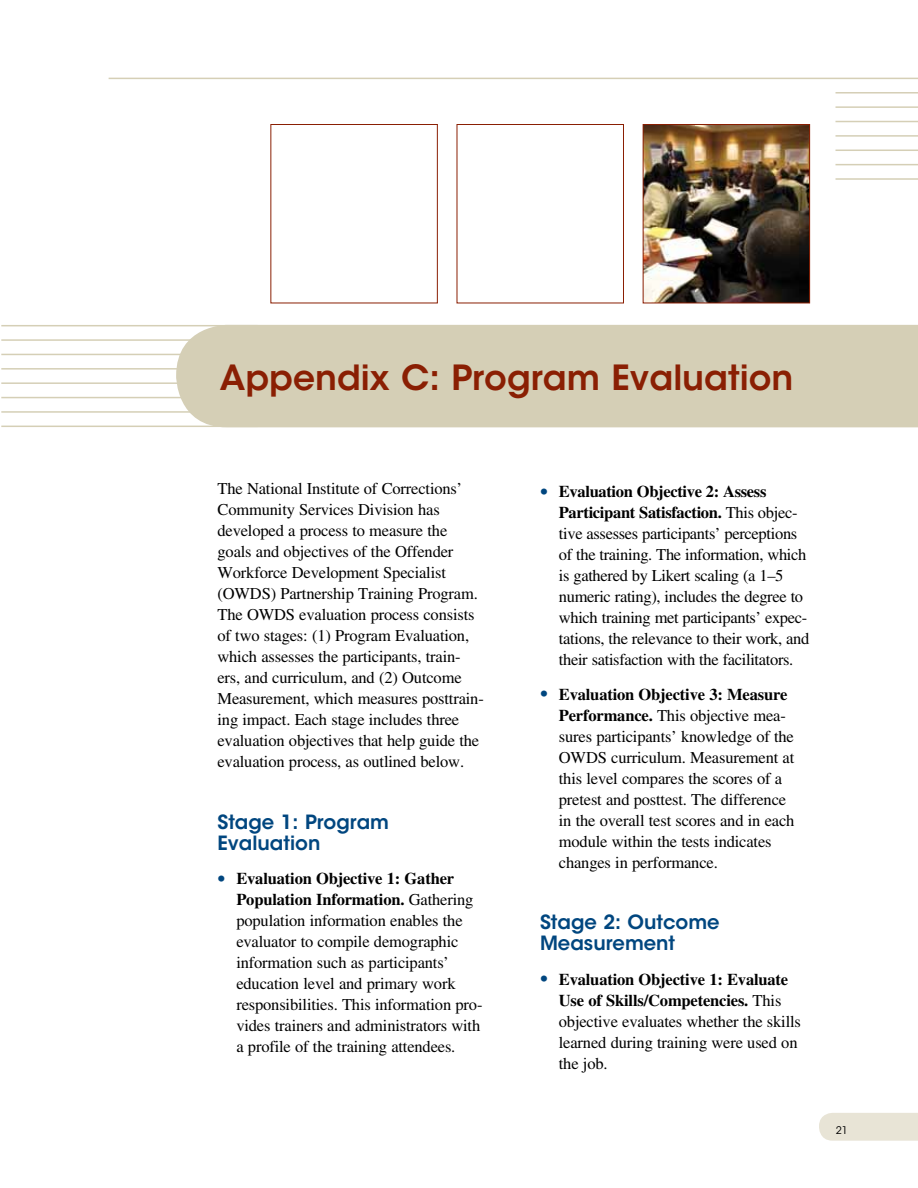
<style>
.page{position:relative;width:918px;height:1188px;background:#fff}
.page>*{position:absolute;margin:0;border:0;box-sizing:border-box;transform-origin:0 0}
.Chap_head{font:600 34.5px "ITC Avant Garde Std";color:#8a1f03}
.lev1_head{font:600 19.5px/21px "ITC Avant Garde Std";color:#00467f}
.bullets{font:16.5px/21px "Times LT Std";letter-spacing:-.01em;color:#000}
.body_text{font:16.5px/21px "Times LT Std";letter-spacing:-.01em;color:#000}
.t1{font:10.5px "ITC Avant Garde Std";color:#000}
.s1{font-size:22.5px;color:#00467f}
.s2{font-weight:700}
</style>
<div class="page">
<hr style="left:1px;top:325px;width:257px;height:1px;background:#d5cfb6">
<hr style="left:1px;top:339px;width:257px;height:2px;background:#d5cfb6">
<hr style="left:1px;top:354px;width:257px;height:1px;background:#d5cfb6">
<hr style="left:1px;top:368px;width:257px;height:2px;background:#d5cfb6">
<hr style="left:1px;top:382px;width:257px;height:2px;background:#d5cfb6">
<hr style="left:1px;top:397px;width:257px;height:1px;background:#d5cfb6">
<hr style="left:1px;top:411px;width:257px;height:2px;background:#d5cfb6">
<hr style="left:1px;top:426px;width:257px;height:1px;background:#d5cfb6">
<div style="left:176px;top:325px;width:742px;height:102px;background:#d5cfb6"></div>
<div style="left:819px;top:1113px;width:99px;height:28px;background:#e8e4d6"></div>
<hr style="left:109px;top:78px;width:809px;height:1px;background:#d5cfb6">
<hr style="left:836px;top:92px;width:82px;height:2px;background:#d5cfb6">
<hr style="left:836px;top:106px;width:82px;height:2px;background:#d5cfb6">
<hr style="left:836px;top:121px;width:82px;height:1px;background:#d5cfb6">
<hr style="left:836px;top:135px;width:82px;height:2px;background:#d5cfb6">
<hr style="left:836px;top:150px;width:82px;height:1px;background:#d5cfb6">
<hr style="left:836px;top:164px;width:82px;height:1px;background:#d5cfb6">
<hr style="left:836px;top:178px;width:82px;height:2px;background:#d5cfb6">
<div style="left:270px;top:124px;width:168px;height:179px;border:1px solid #8a1f03"></div>
<div style="left:457px;top:124px;width:167px;height:179px;border:1px solid #8a1f03"></div>
<img style="left:645px;top:126px;width:163px;height:175px">
<div style="left:643px;top:124px;width:167px;height:179px;border:1px solid #8a1f03"></div>
<p class="Chap_head" style="left:220px;top:356px;width:575px">Appendix C: Program Evaluation</p>
<p class="body_text" style="left:218px;top:478px;width:268px">The National Institute of Corrections’ Community Services Division has developed a process to measure the goals and objectives of the Offender Workforce Development Specialist (OWDS) Partnership Training Program.<br>The OWDS evaluation process consists of two stages: (1) Program Evaluation, which assesses the participants, train&shy;ers, and curriculum, and (2) Outcome Measurement, which measures posttrain&shy;ing impact. Each stage includes three evaluation objectives that help guide the evaluation process, as outlined below.</p>
<p class="lev1_head" style="left:218px;top:811px;width:173px">Stage 1: Program<br>Evaluation</p>
<p class="bullets" style="left:236px;top:868px;width:248px;text-indent:-19px"><span class="s1">•</span> <span class="s2">Evaluation Objective 1: Gather Population Information.</span> Gathering population information enables the evaluator to compile demographic information such as participants’ education level and primary work responsibilities. This information pro&shy;vides trainers and administrators with a profile of the training attendees.</p>
<p class="bullets" style="left:559px;top:481px;width:252px;text-indent:-19px"><span class="s1">•</span> <span class="s2">Evaluation Objective 2: Assess Participant Satisfaction.</span> This objec&shy;tive assesses participants’ perceptions of the training. The information, which is gathered by Likert scaling (a 1–5 numeric rating), includes the degree to which training met participants’ expec&shy;tations, the relevance to their work, and their satisfaction with the facilitators.</p>
<p class="bullets" style="left:559px;top:683px;width:237px;text-indent:-19px"><span class="s1">•</span> <span class="s2">Evaluation Objective 3: Measure Performance.</span> This objective mea&shy;sures participants’ knowledge of the OWDS curriculum. Measurement at this level compares the scores of a pretest and posttest. The difference in the overall test scores and in each module within the tests indicates changes in performance.</p>
<p class="lev1_head" style="left:540px;top:911px;width:181px">Stage 2: Outcome<br>Measurement</p>
<p class="bullets" style="left:559px;top:968px;width:244px;text-indent:-19px"><span class="s1">•</span> <span class="s2">Evaluation Objective 1: Evaluate<br>Use of Skills/Competencies.</span> This objective evaluates whether the skills learned during training were used on the job.</p>
<p class="t1" style="left:836px;top:1124px;width:14px">21</p>
</div>
